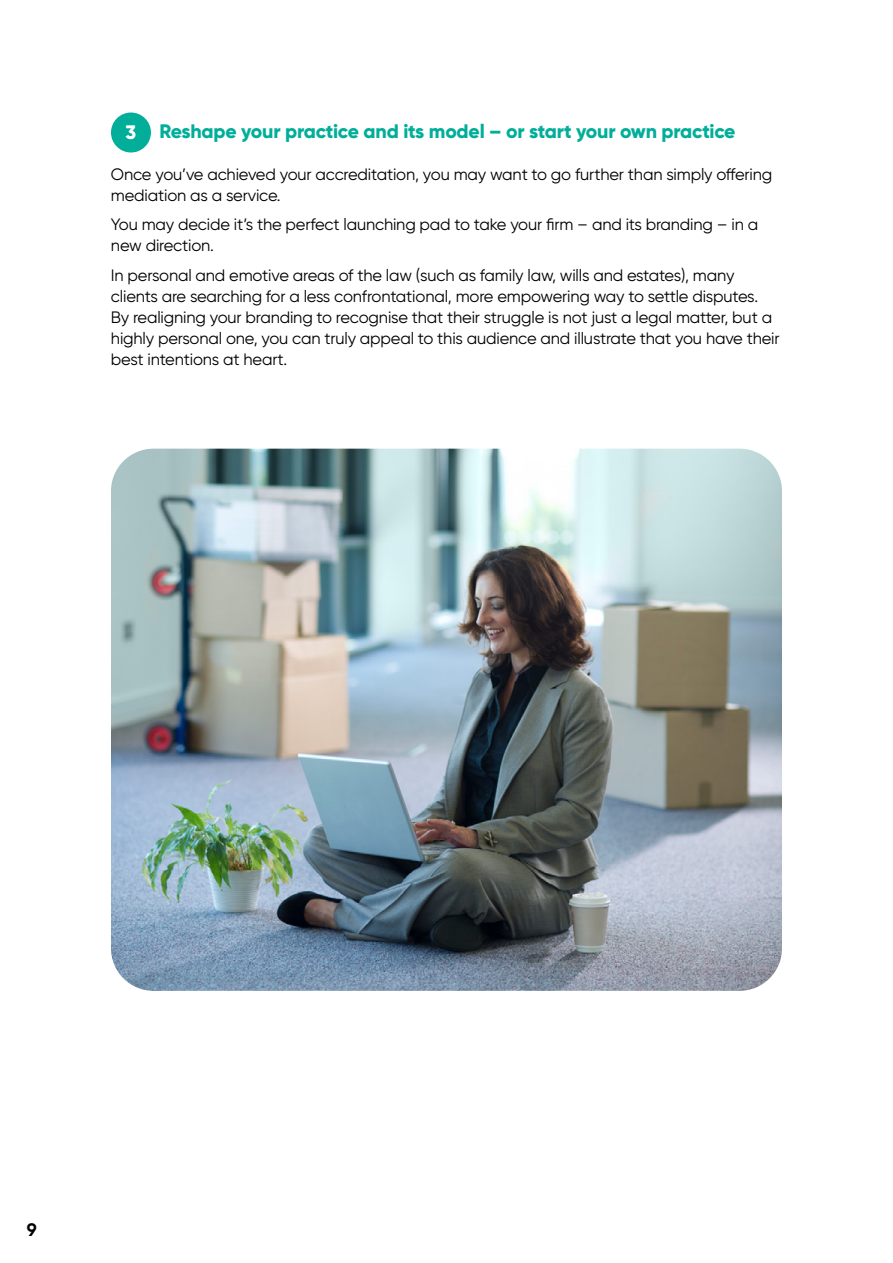
<style>
.page{position:relative;width:893px;height:1263px;background:#fff}
.page>*{position:absolute;margin:0;border:0;box-sizing:border-box;transform-origin:0 0}
.t1{font:800 19.5px "Gilroy";letter-spacing:-.01em;color:#00ae9a}
.t2{font:800 19.5px "Gilroy";color:#fff}
.t3{font:700 18px "Gilroy";color:#000}
.t4{font:16.5px/21px "Gilroy";letter-spacing:-.01em;color:#000}
</style>
<div class="page">
<img style="left:111px;top:449px;width:671px;height:542px">
<div style="left:111px;top:113px;width:40px;height:39px;background:#00ae9a;border-radius:50%"></div>
<p class="t1" style="left:159px;top:119px;width:578px">Reshape your practice and its model – or start your own practice</p>
<p class="t4" style="left:111px;top:164px;width:663px">Once you’ve achieved your accreditation, you may want to go further than simply offering mediation as a service.</p>
<p class="t4" style="left:111px;top:214px;width:649px">You may decide it’s the perfect launching pad to take your firm – and its branding – in a new direction.</p>
<p class="t4" style="left:111px;top:265px;width:670px">In personal and emotive areas of the law (such as family law, wills and estates), many clients are searching for a less confrontational, more empowering way to settle disputes.<br>By realigning your branding to recognise that their struggle is not just a legal matter, but a highly personal one, you can truly appeal to this audience and illustrate that you have their best intentions at heart.</p>
<p class="t2" style="left:126px;top:120px;width:12px">3</p>
<p class="t3" style="left:27px;top:1219px;width:11px">9</p>
</div>
